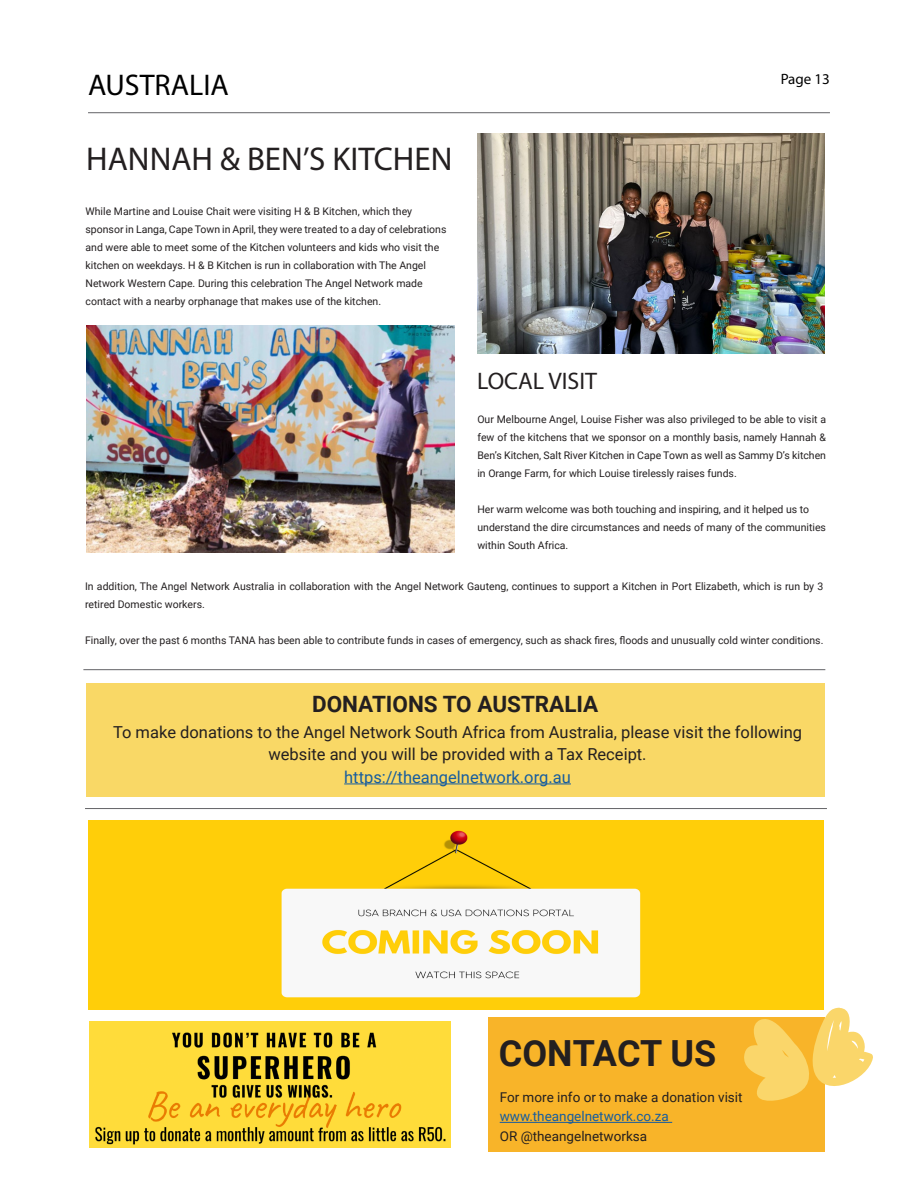
<style>
.page{position:relative;width:918px;height:1188px;background:#fff}
.page>*{position:absolute;margin:0;border:0;box-sizing:border-box;transform-origin:0 0}
.Heading_1_-_left{font:700 36px "Roboto";color:#231f20}
.Title_2_-_left{font:33px "Myriad Pro";color:#231f20}
.Heading_3_-_left{font:30px "Myriad Pro";color:#000}
.Title_2_-_left-2{font:24px "Myriad Pro";color:#231f20}
.Body_text_1_-_left_justify{font:700 22.5px "Roboto";color:#231f20}
.Body_text_1_-_left{font:16.5px/22.5px "Roboto";color:#231f20;text-align:center}
.Body_text_1_-_left_justify-2{font:16.5px "Roboto";color:#175d9e}
.Heading_3_-_right{font:15px "Myriad Pro";color:#000}
.Body_text_1_-_left_justify-3{font:13.5px "Roboto";color:#231f20}
.Body_text_1_-_left_justify-4{font:13.5px "Roboto";color:#175d9e}
.Body_text_1_-_left_justify-5{font:10.5px/18px "Roboto";color:#231f20}
</style>
<div class="page">
<div style="left:86px;top:683px;width:739px;height:113px;background:#f9d866"></div>
<div style="left:489px;top:1018px;width:336px;height:134px;background:#f8b429"></div>
<img style="left:89px;top:1022px;width:362px;height:125px">
<svg style="left:743px;top:1007px;width:130px;height:94px"></svg>
<hr style="left:344px;top:784px;width:227px;height:1px;background:#175d9e">
<hr style="left:500px;top:1122px;width:172px;height:1px;background:#175d9e">
<img style="left:88px;top:821px;width:735px;height:188px">
<img style="left:478px;top:133px;width:347px;height:220px">
<img style="left:86px;top:325px;width:369px;height:228px">
<hr style="left:88px;top:112px;width:742px;height:1px;background:#636366">
<hr style="left:85px;top:808px;width:742px;height:1px;background:#636366">
<hr style="left:83px;top:669px;width:742px;height:1px;background:#636366">
<p class="Heading_3_-_left" style="left:88px;top:66px;width:142px">AUSTRALIA</p>
<p class="Heading_3_-_right" style="left:781px;top:69px;width:51px">Page 13</p>
<p class="Title_2_-_left" style="left:86px;top:138px;width:368px">HANNAH &amp; BEN’S KITCHEN</p>
<p class="Body_text_1_-_left_justify-5" style="left:86px;top:202px;width:328px">While Martine and Louise Chait were visiting H &amp; B Kitchen, which they</p>
<p class="Body_text_1_-_left_justify-5" style="left:86px;top:220px;width:362px">sponsor in Langa, Cape Town in April, they were treated to a day of celebrations and were able to meet some of the Kitchen volunteers and kids who visit the</p>
<p class="Body_text_1_-_left_justify-5" style="left:86px;top:256px;width:342px">kitchen on weekdays. H &amp; B Kitchen is run in collaboration with The Angel</p>
<p class="Body_text_1_-_left_justify-5" style="left:86px;top:274px;width:339px">Network Western Cape. During this celebration The Angel Network made</p>
<p class="Body_text_1_-_left_justify-5" style="left:86px;top:292px;width:297px">contact with a nearby orphanage that makes use of the kitchen.</p>
<p class="Title_2_-_left-2" style="left:477px;top:366px;width:121px">LOCAL VISIT</p>
<p class="Body_text_1_-_left_justify-5" style="left:477px;top:410px;width:350px;text-align:justify">Our Melbourne Angel, Louise Fisher was also privileged to be able to visit a few of the kitchens that we sponsor on a monthly basis, namely Hannah &amp; Ben’s Kitchen, Salt River Kitchen in Cape Town as well as Sammy D’s kitchen in Orange Farm, for which Louise tirelessly raises funds.</p>
<p class="Body_text_1_-_left_justify-5" style="left:477px;top:500px;width:333px">Her warm welcome was both touching and inspiring, and it helped us to</p>
<p class="Body_text_1_-_left_justify-5" style="left:477px;top:518px;width:350px">understand the dire circumstances and needs of many of the communities within South Africa.</p>
<p class="Body_text_1_-_left_justify-5" style="left:85px;top:577px;width:740px">In addition, The Angel Network Australia in collaboration with the Angel Network Gauteng, continues to support a Kitchen in Port Elizabeth, which is run by 3 retired Domestic workers.</p>
<p class="Body_text_1_-_left_justify-5" style="left:85px;top:631px;width:740px">Finally, over the past 6 months TANA has been able to contribute funds in cases of emergency, such as shack fires, floods and unusually cold winter conditions.</p>
<p class="Body_text_1_-_left_justify" style="left:312px;top:689px;width:288px">DONATIONS TO AUSTRALIA</p>
<p class="Body_text_1_-_left" style="left:113px;top:720px;width:691px">To make donations to the Angel Network South Africa from Australia, please visit the following website and you will be provided with a Tax Receipt.</p>
<p class="Body_text_1_-_left_justify-2" style="left:344px;top:765px;width:228px">https://theangelnetwork.org.au</p>
<p class="Heading_1_-_left" style="left:499px;top:1028px;width:219px">CONTACT US</p>
<p class="Body_text_1_-_left_justify-3" style="left:500px;top:1088px;width:244px">For more info or to make a donation visit</p>
<p class="Body_text_1_-_left_justify-4" style="left:500px;top:1107px;width:171px">www.theangelnetwork.co.za</p>
<p class="Body_text_1_-_left_justify-3" style="left:500px;top:1127px;width:149px">OR @theangelnetworksa</p>
</div>
